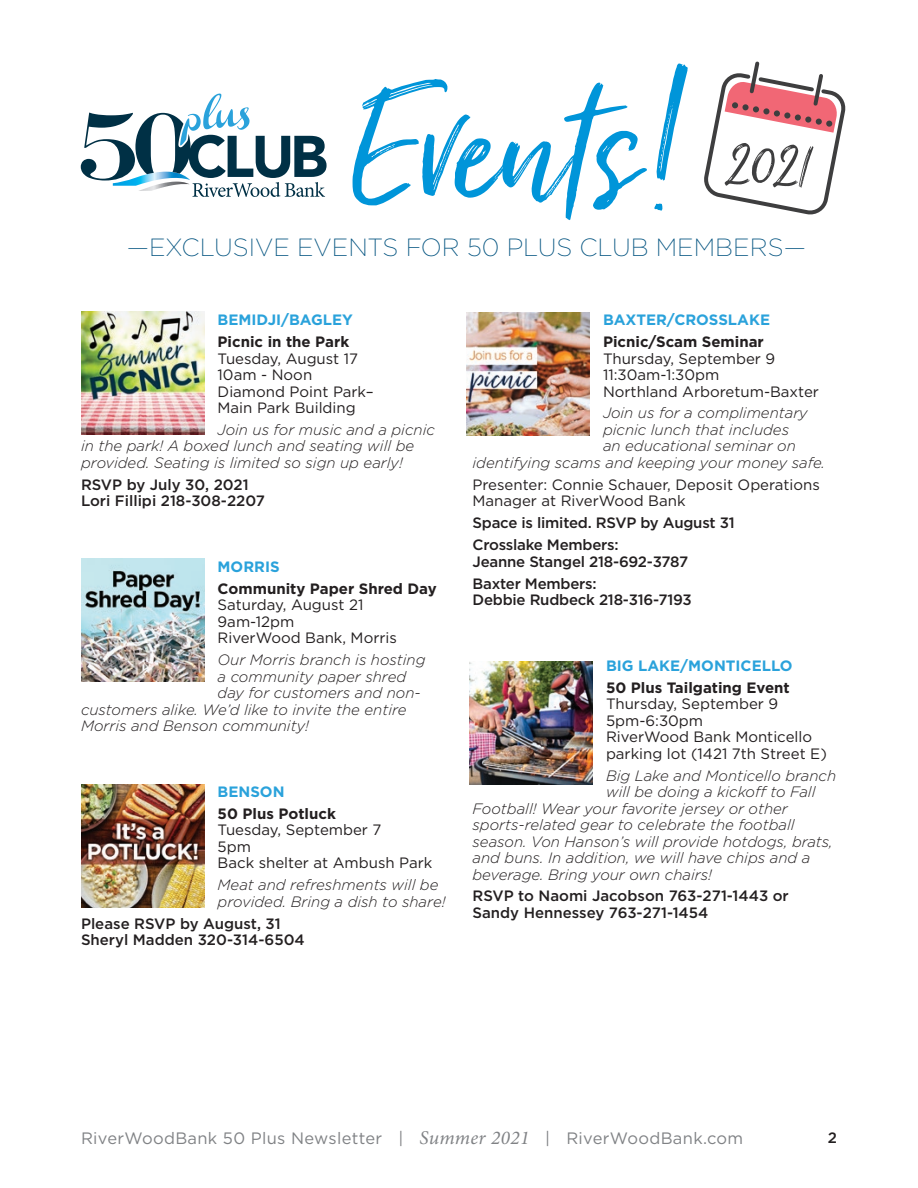
<style>
.page{position:relative;width:918px;height:1188px;background:#fff}
.page>*{position:absolute;margin:0;border:0;box-sizing:border-box;transform-origin:0 0}
.t1{font:197.55px "Just Lovely Slanted";color:#0095d9}
.t2{font:84.9px "Just Lovely Slanted";color:#3e3e3f}
.t3{font:200 24.9px "Gotham";color:#01527f}
.t4{font:16.5px "Gotham";letter-spacing:.02em;color:#808285}
.t5{font:italic 300 15px/16.5px "Gotham";color:#231f20}
.t6{font:15px/16.5px "Gotham";color:#231f20}
.t7{font:500 15px/16.5px "Gotham";letter-spacing:-.015em;color:#231f20}
.t8{font:700 15px "Gotham";color:#231f20}
.t9{font:700 15px "Gotham";color:#2aa2db}
.s1{font-family:"Minion Pro";font-style:italic;font-size:19.5px}
</style>
<div class="page">
<svg style="left:81px;top:93px;width:246px;height:104px"></svg>
<svg style="left:704px;top:61px;width:142px;height:154px"></svg>
<div style="left:732px;top:102px;width:6px;height:7px;background:#3e3e3f;border-radius:50%"></div>
<svg style="left:742px;top:104px;width:7px;height:7px"></svg>
<div style="left:753px;top:106px;width:6px;height:7px;background:#3e3e3f;border-radius:50%"></div>
<svg style="left:763px;top:108px;width:7px;height:7px"></svg>
<div style="left:774px;top:110px;width:6px;height:7px;background:#3e3e3f;border-radius:50%"></div>
<svg style="left:784px;top:112px;width:7px;height:7px"></svg>
<div style="left:795px;top:114px;width:6px;height:7px;background:#3e3e3f;border-radius:50%"></div>
<svg style="left:805px;top:116px;width:7px;height:7px"></svg>
<div style="left:815px;top:118px;width:7px;height:7px;background:#3e3e3f;border-radius:50%"></div>
<div style="left:826px;top:120px;width:7px;height:7px;background:#3e3e3f;border-radius:50%"></div>
<img style="left:81px;top:312px;width:123px;height:123px">
<img style="left:469px;top:661px;width:124px;height:124px">
<img style="left:81px;top:559px;width:123px;height:123px">
<img style="left:81px;top:785px;width:123px;height:123px">
<img style="left:466px;top:312px;width:124px;height:123px">
<h1 class="t1" style="left:354px;top:29px;width:336px">Events!</h1>
<h2 class="t2" style="left:728px;top:113px;width:87px;rotate:2deg">2021</h2>
<h3 class="t3" style="left:127px;top:231px;width:681px">—EXCLUSIVE EVENTS FOR 50 PLUS CLUB MEMBERS—</h3>
<p class="t9" style="left:218px;top:310px;width:137px">BEMIDJI/BAGLEY</p>
<p class="t8" style="left:218px;top:332px;width:133px">Picnic in the Park</p>
<p class="t6" style="left:218px;top:350px;width:158px">Tuesday, August 17<br>10am - Noon<br>Diamond Point Park–<br>Main Park Building</p>
<p class="t5" style="left:81px;top:421px;width:355px;text-indent:137px">Join us for music and a picnic in the park! A boxed lunch and seating will be provided. Seating is limited so sign up early!</p>
<p class="t7" style="left:81px;top:476px;width:186px">RSVP by July 30, 2021<br>Lori Fillipi 218-308-2207</p>
<p class="t9" style="left:218px;top:557px;width:64px">MORRIS</p>
<p class="t8" style="left:218px;top:579px;width:221px">Community Paper Shred Day</p>
<p class="t6" style="left:218px;top:597px;width:181px">Saturday, August 21<br>9am-12pm<br>RiverWood Bank, Morris</p>
<p class="t5" style="left:218px;top:651px;width:209px">Our Morris branch is hosting</p>
<p class="t5" style="left:218px;top:668px;width:190px">a community paper shred</p>
<p class="t5" style="left:218px;top:684px;width:205px">day for customers and non-</p>
<p class="t5" style="left:81px;top:701px;width:327px">customers alike. We’d like to invite the entire</p>
<p class="t5" style="left:81px;top:717px;width:229px">Morris and Benson community!</p>
<p class="t9" style="left:218px;top:782px;width:68px">BENSON</p>
<p class="t8" style="left:218px;top:804px;width:120px">50 Plus Potluck</p>
<p class="t6" style="left:218px;top:822px;width:216px">Tuesday, September 7<br>5pm<br>Back shelter at Ambush Park</p>
<p class="t5" style="left:218px;top:876px;width:229px">Meat and refreshments will be provided. Bring a dish to share!</p>
<p class="t7" style="left:81px;top:915px;width:225px">Please RSVP by August, 31<br>Sheryl Madden 320-314-6504</p>
<p class="t9" style="left:603px;top:310px;width:169px">BAXTER/CROSSLAKE</p>
<p class="t8" style="left:603px;top:332px;width:162px">Picnic/Scam Seminar</p>
<p class="t6" style="left:603px;top:350px;width:218px">Thursday, September 9<br>11:30am-1:30pm<br>Northland Arboretum-Baxter</p>
<p class="t5" style="left:603px;top:405px;width:206px">Join us for a complimentary</p>
<p class="t5" style="left:603px;top:421px;width:188px">picnic lunch that includes</p>
<p class="t5" style="left:603px;top:438px;width:194px">an educational seminar on</p>
<p class="t5" style="left:472px;top:454px;width:354px">identifying scams and keeping your money safe.</p>
<p class="t6" style="left:472px;top:476px;width:349px">Presenter: Connie Schauer, Deposit Operations<br>Manager at RiverWood Bank</p>
<p class="t7" style="left:472px;top:512px;width:264px;line-height:21.9px">Space is limited. RSVP by August 31<br>Crosslake Members:</p>
<p class="t7" style="left:472px;top:550px;width:217px;line-height:21.9px">Jeanne Stangel 218-692-3787<br>Baxter Members:</p>
<p class="t7" style="left:472px;top:591px;width:221px">Debbie Rudbeck 218-316-7193</p>
<p class="t9" style="left:606px;top:656px;width:188px">BIG LAKE/MONTICELLO</p>
<p class="t8" style="left:606px;top:677px;width:185px">50 Plus Tailgating Event</p>
<p class="t6" style="left:606px;top:695px;width:222px">Thursday, September 9<br>5pm-6:30pm<br>RiverWood Bank Monticello parking lot (1421 7th Street E)</p>
<p class="t5" style="left:606px;top:767px;width:232px">Big Lake and Monticello branch</p>
<p class="t5" style="left:606px;top:783px;width:211px">will be doing a kickoff to Fall</p>
<p class="t5" style="left:472px;top:800px;width:317px">Football! Wear your favorite jersey or other</p>
<p class="t5" style="left:472px;top:816px;width:324px">sports-related gear to celebrate the football</p>
<p class="t5" style="left:472px;top:833px;width:362px">season. Von Hanson’s will provide hotdogs, brats,</p>
<p class="t5" style="left:472px;top:849px;width:339px">and buns. In addition, we will have chips and a</p>
<p class="t5" style="left:472px;top:866px;width:241px">beverage. Bring your own chairs!</p>
<p class="t7" style="left:472px;top:888px;width:318px">RSVP to Naomi Jacobson 763-271-1443 or<br>Sandy Hennessey 763-271-1454</p>
<p class="t4" style="left:81px;top:1127px;width:664px">RiverWoodBank 50 Plus Newsletter | <span class="s1">Summer 2021</span> | RiverWoodBank.com</p>
<p class="t7" style="left:828px;top:1129px;width:11px">2</p>
</div>
